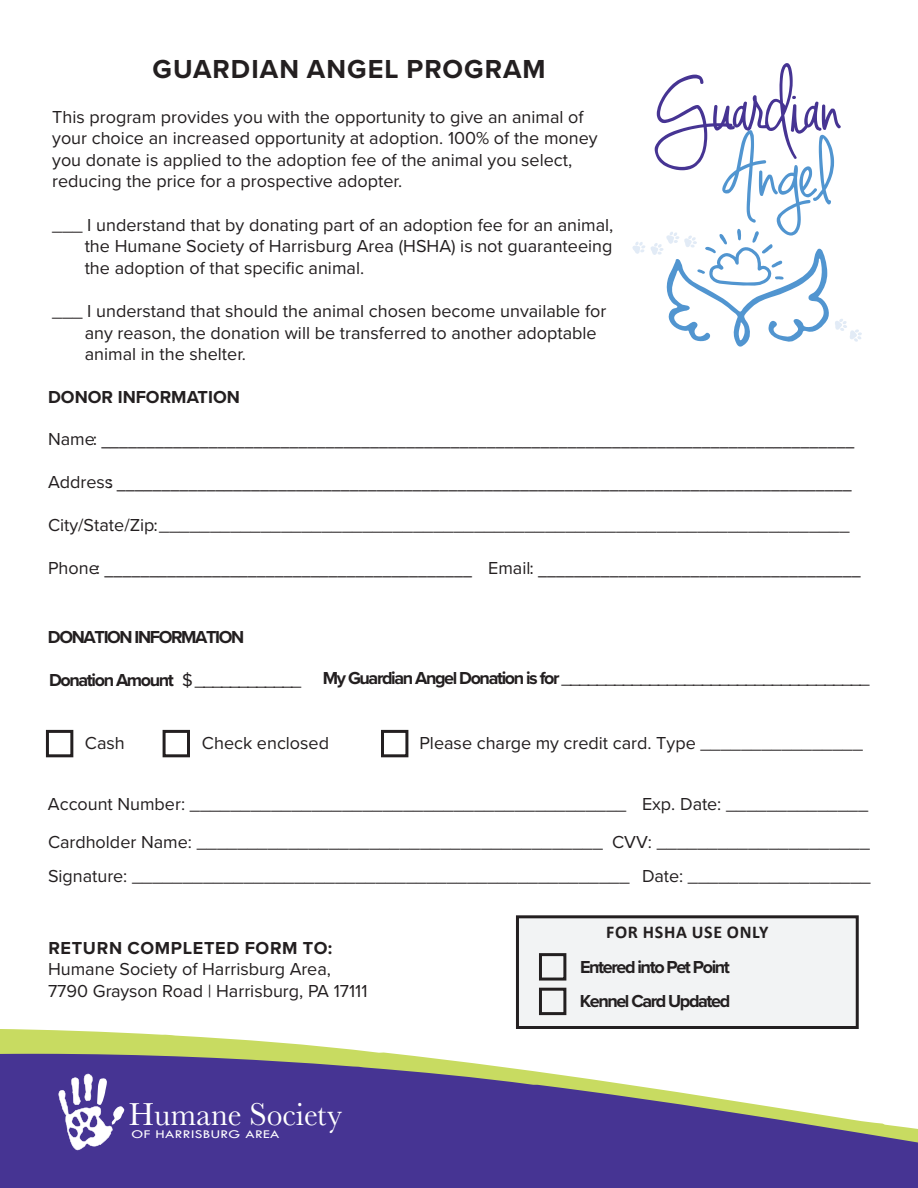
<style>
.page{position:relative;width:918px;height:1188px;background:#fff}
.page>*{position:absolute;margin:0;border:0;box-sizing:border-box;transform-origin:0 0}
.t1{font:700 84px "Jennifer Lynne";color:#463493}
.t2{font:700 84px "Jennifer Lynne";color:#5195d0}
.t3{font:32.7px "Baskerville URW";color:#fff;scale:.96 1}
.t4{font:700 27px "Proxima Nova";letter-spacing:.04em;color:#231f20}
.t5{font:18px/21.6px "Proxima Nova";color:#231f20}
.t6{font:18px "Calibri";color:#231f20}
.t7{font:700 18px/34.3px "Proxima Nova";letter-spacing:-.075em;color:#231f20}
.t8{font:700 18px "Proxima Nova";letter-spacing:.04em;color:#231f20}
.t9{font:700 18px "Proxima Nova";color:#231f20}
.t10{font:700 18px "Calibri";letter-spacing:.04em;color:#231f20}
.t11{font:12.3px "Tw Cen";letter-spacing:.025em;color:#fff;scale:1.25 1}
.s1{font-family:"Proxima Nova"}
.s2{font-weight:700}
</style>
<div class="page">
<div style="left:517px;top:917px;width:340px;height:111px;background:#f2f3f4"></div>
<div style="left:516px;top:915px;width:343px;height:114px;border:3px solid #231f20"></div>
<div style="left:46px;top:730px;width:27px;height:27px;border:3px solid #231f20"></div>
<div style="left:163px;top:730px;width:27px;height:27px;border:3px solid #231f20"></div>
<div style="left:381px;top:730px;width:27px;height:27px;border:3px solid #231f20"></div>
<div style="left:539px;top:953px;width:27px;height:28px;border:3px solid #231f20"></div>
<div style="left:539px;top:988px;width:27px;height:27px;border:3px solid #231f20"></div>
<svg style="left:632px;top:229px;width:230px;height:118px"></svg>
<svg style="left:0;top:1024px;width:859px;height:30px"></svg>
<svg style="left:0;top:1054px;width:918px;height:134px;fill:#463493"></svg>
<svg style="left:58px;top:1074px;width:66px;height:76px"></svg>
<h3 class="t4" style="left:153px;top:48px;width:395px">GUARDIAN ANGEL PROGRAM</h3>
<p class="t5" style="left:52px;top:105px;width:547px">This program provides you with the opportunity to give an animal of your choice an increased opportunity at adoption. 100% of the money you donate is applied to the adoption fee of the animal you select, reducing the price for a prospective adopter.</p>
<p class="t5" style="left:85px;top:213px;width:530px;text-align:justify;text-indent:-33px">___ I understand that by donating part of an adoption fee for an animal, the Humane Society of Harrisburg Area (HSHA) is not guaranteeing the adoption of that specific animal.</p>
<p class="t5" style="left:85px;top:299px;width:523px;text-indent:-33px">___ I understand that should the animal chosen become unvailable for any reason, the donation will be transferred to another adoptable animal in the shelter.</p>
<h1 class="t1" style="left:655px;top:52px;width:187px">Guardian</h1>
<h1 class="t2" style="left:723px;top:118px;width:116px">Angel</h1>
<p class="t9" style="left:48px;top:384px;width:193px">DONOR INFORMATION</p>
<p class="t6" style="left:48px;top:426px;width:808px"><span class="s1">Name</span>: ____________________________________________________________________________________</p>
<p class="t6" style="left:48px;top:469px;width:805px"><span class="s1">Address</span>: __________________________________________________________________________________</p>
<p class="t5" style="left:48px;top:514px;width:803px">City/State/Zip ____________________________________________________________________</p>
<p class="t6" style="left:153px;top:513px;width:6px">:</p>
<p class="t6" style="left:48px;top:556px;width:814px"><span class="s1">Phone</span>: _________________________________________ <span class="s1">Email</span>: ____________________________________</p>
<p class="t7" style="left:48px;top:619px;width:198px">DONATION INFORMATION</p>
<p class="t5" style="left:49px;top:667px;width:822px"><span class="s2">Donation Amount</span> $ ____________ <span class="s2">My Guardian Angel Donation is for</span> ___________________________________</p>
<p class="t5" style="left:85px;top:731px;width:41px">Cash</p>
<p class="t5" style="left:202px;top:731px;width:129px">Check enclosed</p>
<p class="t5" style="left:419px;top:731px;width:445px">Please charge my credit card. Type ________________</p>
<p class="t5" style="left:48px;top:785px;width:823px;line-height:37.3px">Account Number: ___________________________________________ Exp. Date: ______________<br>Cardholder Name: ________________________________________ CVV: _____________________</p>
<p class="t5" style="left:48px;top:864px;width:824px">Signature: _________________________________________________ Date: __________________</p>
<p class="t8" style="left:48px;top:934px;width:285px">RETURN COMPLETED FORM TO:</p>
<p class="t5" style="left:48px;top:958px;width:321px">Humane Society of Harrisburg Area,<br>7790 Grayson Road | Harrisburg, PA 17111</p>
<h2 class="t3" style="left:129px;top:1092px;width:223px">Humane Society</h2>
<p class="t11" style="left:131px;top:1126px;width:120px">OF HARRISBURG AREA</p>
<p class="t10" style="left:606px;top:920px;width:164px">FOR HSHA USE ONLY</p>
<p class="t7" style="left:580px;top:949px;width:152px">Entered into Pet Point<br>Kennel Card Updated</p>
</div>
